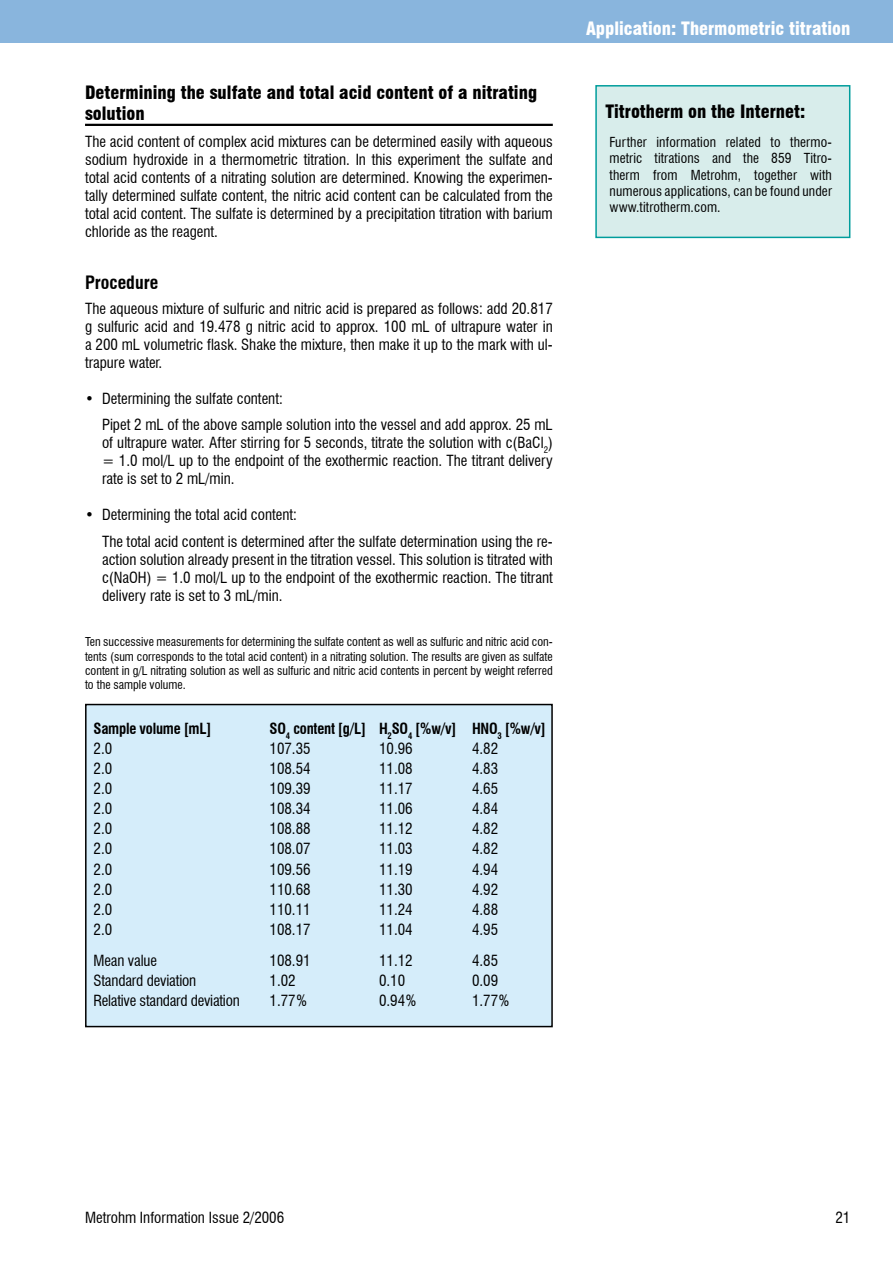
<style>
.page{position:relative;width:893px;height:1263px;background:#fff}
.page>*{position:absolute;margin:0;border:0;box-sizing:border-box;transform-origin:0 0}
.t1{font:900 condensed 18px/21.6px "Swiss 721 BT";color:#000}
.t2{font:900 condensed 18px "Swiss 721 BT";color:#fff}
.t3{font:700 condensed 18px "Swiss 721 BT";color:#000}
.t4{font:condensed 15px/18px "Swiss 721 BT";color:#000;text-align:justify}
.t5{font:700 condensed 15px "Swiss 721 BT";letter-spacing:-.015em;color:#000}
.t6{font:condensed 13.5px/16.2px "Swiss 721 BT";letter-spacing:.01em;color:#000;text-align:justify}
.t7{font:condensed 12px/14.4px "Swiss 721 BT";color:#000;text-align:justify}
</style>
<div class="page">
<div style="left:86px;top:704px;width:466px;height:322px;background:#d5edfa"></div>
<div style="left:85px;top:704px;width:468px;height:323px;border:2px solid #000"></div>
<hr style="left:85px;top:124px;width:468px;height:2px;background:#000">
<div style="left:0;top:0;width:893px;height:43px;background:#89b5dd"></div>
<div style="left:596px;top:86px;width:254px;height:151px;background:#d8edeb"></div>
<div style="left:595px;top:85px;width:255px;height:153px;border:2px solid #009d9c"></div>
<p class="t1" style="left:85px;top:81px;width:454px">Determining the sulfate and total acid content of a nitrating solution</p>
<p class="t4" style="left:85px;top:132px;width:469px">The acid content of complex acid mixtures can be determined easily with aqueous sodium hydroxide in a thermometric titration. In this experiment the sulfate and total acid contents of a nitrating solution are determined. Knowing the experimen&shy;tally determined sulfate content, the nitric acid content can be calculated from the total acid content. The sulfate is determined by a precipitation titration with barium chloride as the reagent.</p>
<p class="t3" style="left:85px;top:272px;width:75px">Procedure</p>
<p class="t4" style="left:85px;top:299px;width:469px">The aqueous mixture of sulfuric and nitric acid is prepared as follows: add 20.817 g sulfuric acid and 19.478 g nitric acid to approx. 100 mL of ultrapure water in a 200 mL volumetric flask. Shake the mixture, then make it up to the mark with ul&shy;trapure water.</p>
<p class="t4" style="left:102px;top:385px;width:452px;line-height:26.5px;text-indent:-17px">• Determining the sulfate content:<br>Pipet 2 mL of the above sample solution into the vessel and add approx. 25 mL</p>
<p class="t4" style="left:102px;top:434px;width:452px">of ultrapure water. After stirring for 5 seconds, titrate the solution with c(BaCl<sub>2</sub>) = 1.0 mol/L up to the endpoint of the exothermic reaction. The titrant delivery rate is set to 2 mL/min.</p>
<p class="t4" style="left:102px;top:502px;width:452px;line-height:26.5px;text-indent:-17px">• Determining the total acid content:<br>The total acid content is determined after the sulfate determination using the re-</p>
<p class="t4" style="left:102px;top:550px;width:452px">action solution already present in the titration vessel. This solution is titrated with c(NaOH) = 1.0 mol/L up to the endpoint of the exothermic reaction. The titrant delivery rate is set to 3 mL/min.</p>
<p class="t7" style="left:85px;top:635px;width:469px">Ten successive measurements for determining the sulfate content as well as sulfuric and nitric acid con&shy;tents (sum corresponds to the total acid content) in a nitrating solution. The results are given as sulfate content in g/L nitrating solution as well as sulfuric and nitric acid contents in percent by weight referred to the sample volume.</p>
<p class="t5" style="left:94px;top:719px;width:119px">Sample volume [mL]</p>
<p class="t5" style="left:270px;top:719px;width:278px">SO<sub>4</sub> content [g/L] H<sub>2</sub>SO<sub>4</sub> [%w/v] HNO<sub>3</sub> [%w/v]</p>
<p class="t4" style="left:94px;top:739px;width:20px">2.0</p>
<p class="t4" style="left:270px;top:739px;width:43px">107.35</p>
<p class="t4" style="left:379px;top:739px;width:35px">10.96</p>
<p class="t4" style="left:472px;top:739px;width:28px">4.82</p>
<p class="t4" style="left:94px;top:759px;width:20px">2.0</p>
<p class="t4" style="left:270px;top:759px;width:43px">108.54</p>
<p class="t4" style="left:379px;top:759px;width:35px">11.08</p>
<p class="t4" style="left:472px;top:759px;width:28px">4.83</p>
<p class="t4" style="left:94px;top:779px;width:20px">2.0</p>
<p class="t4" style="left:270px;top:779px;width:43px">109.39</p>
<p class="t4" style="left:379px;top:779px;width:35px">11.17</p>
<p class="t4" style="left:472px;top:779px;width:28px">4.65</p>
<p class="t4" style="left:94px;top:800px;width:20px">2.0</p>
<p class="t4" style="left:270px;top:800px;width:43px">108.34</p>
<p class="t4" style="left:379px;top:800px;width:35px">11.06</p>
<p class="t4" style="left:472px;top:800px;width:28px">4.84</p>
<p class="t4" style="left:94px;top:820px;width:20px">2.0</p>
<p class="t4" style="left:270px;top:820px;width:43px">108.88</p>
<p class="t4" style="left:379px;top:820px;width:35px">11.12</p>
<p class="t4" style="left:472px;top:820px;width:28px">4.82</p>
<p class="t4" style="left:94px;top:840px;width:20px">2.0</p>
<p class="t4" style="left:270px;top:840px;width:43px">108.07</p>
<p class="t4" style="left:379px;top:840px;width:35px">11.03</p>
<p class="t4" style="left:472px;top:840px;width:28px">4.82</p>
<p class="t4" style="left:94px;top:860px;width:20px">2.0</p>
<p class="t4" style="left:270px;top:860px;width:43px">109.56</p>
<p class="t4" style="left:379px;top:860px;width:35px">11.19</p>
<p class="t4" style="left:472px;top:860px;width:28px">4.94</p>
<p class="t4" style="left:94px;top:880px;width:20px">2.0</p>
<p class="t4" style="left:270px;top:880px;width:43px">110.68</p>
<p class="t4" style="left:379px;top:880px;width:35px">11.30</p>
<p class="t4" style="left:472px;top:880px;width:28px">4.92</p>
<p class="t4" style="left:94px;top:900px;width:20px">2.0</p>
<p class="t4" style="left:270px;top:900px;width:43px">110.11</p>
<p class="t4" style="left:379px;top:900px;width:35px">11.24</p>
<p class="t4" style="left:472px;top:900px;width:28px">4.88</p>
<p class="t4" style="left:94px;top:920px;width:20px">2.0</p>
<p class="t4" style="left:270px;top:920px;width:43px">108.17</p>
<p class="t4" style="left:379px;top:920px;width:35px">11.04</p>
<p class="t4" style="left:472px;top:920px;width:28px">4.95</p>
<p class="t4" style="left:94px;top:952px;width:65px">Mean value</p>
<p class="t4" style="left:270px;top:952px;width:43px">108.91</p>
<p class="t4" style="left:379px;top:952px;width:35px">11.12</p>
<p class="t4" style="left:472px;top:952px;width:28px">4.85</p>
<p class="t4" style="left:94px;top:972px;width:104px">Standard deviation</p>
<p class="t4" style="left:270px;top:972px;width:28px">1.02</p>
<p class="t4" style="left:379px;top:972px;width:28px">0.10</p>
<p class="t4" style="left:472px;top:972px;width:28px">0.09</p>
<p class="t4" style="left:94px;top:992px;width:148px">Relative standard deviation</p>
<p class="t4" style="left:270px;top:992px;width:39px">1.77%</p>
<p class="t4" style="left:379px;top:992px;width:39px">0.94%</p>
<p class="t4" style="left:472px;top:992px;width:39px">1.77%</p>
<p class="t2" style="left:586px;top:18px;width:266px">Application: Thermometric titration</p>
<p class="t1" style="left:605px;top:101px;width:202px">Titrotherm on the Internet:</p>
<p class="t6" style="left:610px;top:134px;width:224px">Further information related to thermo&shy;metric titrations and the 859 Titro&shy;therm from Metrohm, together with numerous applications, can be found under www.titrotherm.com.</p>
<p class="t4" style="left:85px;top:1209px;width:201px">Metrohm Information Issue 2/2006</p>
<p class="t4" style="left:835px;top:1209px;width:16px">21</p>
</div>
